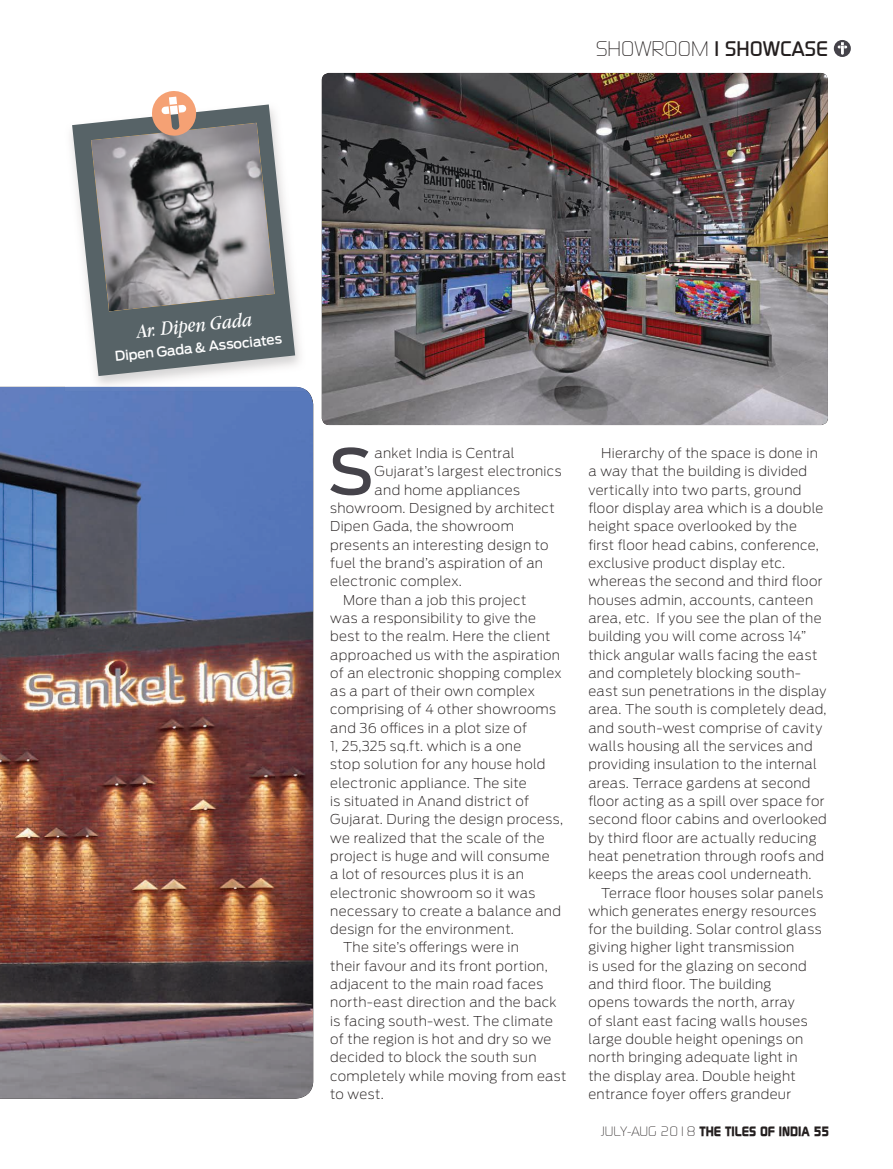
<style>
.page{position:relative;width:893px;height:1169px;background:#fff}
.page>*{position:absolute;margin:0;border:0;box-sizing:border-box;transform-origin:0 0}
.t1{font:500 62.85px "Antenna";color:#45434a}
.t2{font:500 21px "Continuum";color:#241f1f}
.t3{font:italic 21px "Apple Garamond";color:#fff}
.t4{font:200 13.5px/18.3px "Antenna";letter-spacing:.02em;color:#241f1f}
.t5{font:700 13.5px "Continuum";color:#241f1f}
.t6{font:500 13.5px "Antenna";color:#fff}
.s1{font-weight:300}
</style>
<div class="page">
<svg style="left:833px;top:40px;width:17px;height:17px"></svg>
<img style="left:0;top:387px;width:313px;height:711px">
<img style="left:322px;top:73px;width:505px;height:352px;border-radius:7px">
<img style="left:65px;top:387px;width:241px;height:4px">
<svg style="left:72px;top:109px;width:223px;height:267px;fill:#576367"></svg>
<svg style="left:91px;top:91px;width:184px;height:220px;background:#949293"></svg>
<h2 class="t2" style="left:596px;top:35px;width:233px"><span class="s1">SHOWROOM</span> | SHOWCASE</h2>
<h2 class="t3" style="left:136px;top:319px;width:117px;rotate:-6deg">Ar. Dipen Gada</h2>
<p class="t6" style="left:114px;top:351px;width:169px;rotate:-6deg">Dipen Gada &amp; Associates</p>
<h1 class="t1" style="left:328px;top:446px;width:47px">S</h1>
<p class="t4" style="left:374px;top:445px;width:141px">anket India is Central</p>
<p class="t4" style="left:374px;top:463px;width:188px">Gujarat’s largest electronics</p>
<p class="t4" style="left:374px;top:481px;width:147px">and home appliances</p>
<p class="t4" style="left:330px;top:500px;width:226px">showroom. Designed by architect</p>
<p class="t4" style="left:330px;top:518px;width:185px">Dipen Gada, the showroom</p>
<p class="t4" style="left:330px;top:536px;width:220px">presents an interesting design to</p>
<p class="t4" style="left:330px;top:555px;width:214px">fuel the brand’s aspiration of an</p>
<p class="t4" style="left:330px;top:573px;width:133px">electronic complex.</p>
<p class="t4" style="left:343px;top:591px;width:185px">More than a job this project</p>
<p class="t4" style="left:330px;top:610px;width:207px">was a responsibility to give the</p>
<p class="t4" style="left:330px;top:628px;width:221px">best to the realm. Here the client</p>
<p class="t4" style="left:330px;top:646px;width:231px">approached us with the aspiration</p>
<p class="t4" style="left:330px;top:665px;width:233px">of an electronic shopping complex</p>
<p class="t4" style="left:330px;top:683px;width:206px">as a part of their own complex</p>
<p class="t4" style="left:330px;top:701px;width:227px">comprising of 4 other showrooms</p>
<p class="t4" style="left:330px;top:719px;width:198px">and 36 offices in a plot size of</p>
<p class="t4" style="left:330px;top:738px;width:192px">1, 25,325 sq.ft. which is a one</p>
<p class="t4" style="left:330px;top:756px;width:217px">stop solution for any house hold</p>
<p class="t4" style="left:330px;top:774px;width:198px">electronic appliance. The site</p>
<p class="t4" style="left:330px;top:793px;width:200px">is situated in Anand district of</p>
<p class="t4" style="left:330px;top:811px;width:234px">Gujarat. During the design process,</p>
<p class="t4" style="left:330px;top:829px;width:216px">we realized that the scale of the</p>
<p class="t4" style="left:330px;top:848px;width:221px">project is huge and will consume</p>
<p class="t4" style="left:330px;top:866px;width:195px">a lot of resources plus it is an</p>
<p class="t4" style="left:330px;top:884px;width:206px">electronic showroom so it was</p>
<p class="t4" style="left:330px;top:902px;width:232px">necessary to create a balance and</p>
<p class="t4" style="left:330px;top:921px;width:185px">design for the environment.</p>
<p class="t4" style="left:343px;top:939px;width:177px">The site’s offerings were in</p>
<p class="t4" style="left:330px;top:957px;width:219px">their favour and its front portion,</p>
<p class="t4" style="left:330px;top:976px;width:214px">adjacent to the main road faces</p>
<p class="t4" style="left:330px;top:994px;width:228px">north-east direction and the back</p>
<p class="t4" style="left:330px;top:1012px;width:224px">is facing south-west. The climate</p>
<p class="t4" style="left:330px;top:1031px;width:223px">of the region is hot and dry so we</p>
<p class="t4" style="left:330px;top:1049px;width:208px">decided to block the south sun</p>
<p class="t4" style="left:330px;top:1067px;width:238px">completely while moving from east</p>
<p class="t4" style="left:330px;top:1086px;width:55px">to west.</p>
<p class="t4" style="left:588px;top:445px;width:240px;text-indent:13px">Hierarchy of the space is done in a way that the building is divided vertically into two parts, ground floor display area which is a double height space overlooked by the<br>first floor head cabins, conference, exclusive product display etc. whereas the second and third floor houses admin, accounts, canteen area, etc. If you see the plan of the building you will come across 14” thick angular walls facing the east and completely blocking south&shy;east sun penetrations in the display area. The south is completely dead, and south-west comprise of cavity walls housing all the services and providing insulation to the internal areas. Terrace gardens at second floor acting as a spill over space for second floor cabins and overlooked by third floor are actually reducing heat penetration through roofs and keeps the areas cool underneath.</p>
<p class="t4" style="left:588px;top:884px;width:236px;text-indent:13px">Terrace floor houses solar panels which generates energy resources for the building. Solar control glass giving higher light transmission<br>is used for the glazing on second and third floor. The building<br>opens towards the north, array<br>of slant east facing walls houses large double height openings on north bringing adequate light in<br>the display area. Double height entrance foyer offers grandeur</p>
<p class="t5" style="left:601px;top:1125px;width:230px"><span class="s1">JULY-AUG 2018</span> THE TILES OF INDIA 55</p>
</div>
